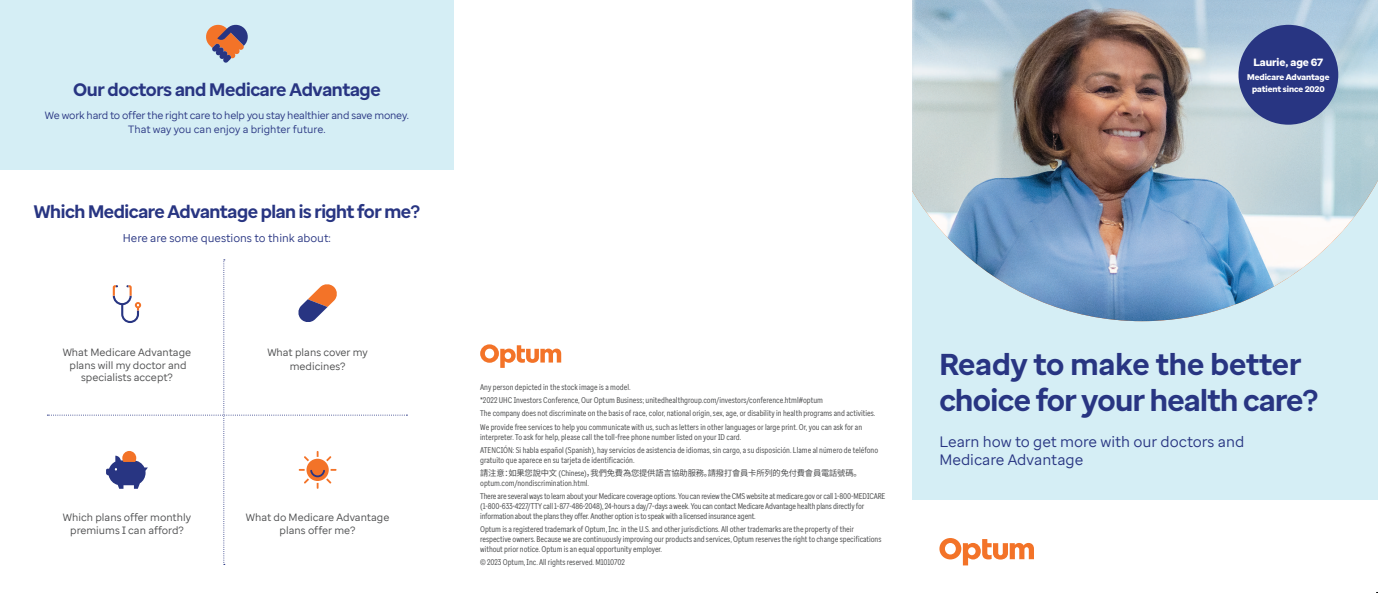
<style>
.page{position:relative;width:1378px;height:595px;background:#fff}
.page>*{position:absolute;margin:0;border:0;box-sizing:border-box;transform-origin:0 0}
.t1{font:700 30px/36px "Optum Sans";letter-spacing:-.02em;color:#283582}
.t2{font:700 18px "Optum Sans";letter-spacing:-.025em;color:#283582}
.t3{font:15px/18px "Optum Sans";color:#283582}
.t4{font:11.25px "Optum Sans";color:#283582}
.t5{font:10.5px/12.6px "Optum Sans";color:#4b4c4d;text-align:center}
.t6{font:10.5px/13.5px "Optum Sans";letter-spacing:-.02em;color:#283582;text-align:center}
.t7{font:800 10.5px "Optum Sans";letter-spacing:-.01em;color:#fff}
.t8{font:8.25px/13.3px "Optum Sans Cond";letter-spacing:-.005em;color:#4b4c4d}
.t9{font:8.25px "Noto Sans SC";letter-spacing:-.02em;color:#4b4c4d}
.t10{font:800 8.25px "Optum Sans";letter-spacing:-.01em;color:#fff}
.s1{font-family:"Optum Sans Cond"}
</style>
<div class="page">
<div style="left:0;top:0;width:453px;height:170px;background:#d5eef5"></div>
<svg style="left:480px;top:344px;width:81px;height:23px"></svg>
<div style="left:912px;top:0;width:465px;height:499px;background:#d5eef5"></div>
<img style="left:912px;top:0;width:465px;height:321px">
<div style="left:1238px;top:25px;width:100px;height:100px;background:#283582;border-radius:50%"></div>
<svg style="left:47px;top:259px;width:360px;height:305px"></svg>
<svg style="left:206px;top:24px;width:42px;height:39px"></svg>
<svg style="left:939px;top:538px;width:94px;height:27px"></svg>
<p class="t7" style="left:1253px;top:55px;width:71px">Laurie, age 67</p>
<p class="t10" style="left:1247px;top:72px;width:84px">Medicare Advantage</p>
<h2 class="t2" style="left:73px;top:77px;width:309px">Our doctors and Medicare Advantage</h2>
<p class="t10" style="left:1251px;top:83px;width:74px">patient since 2020</p>
<p class="t6" style="left:45px;top:109px;width:365px">We work hard to offer the right care to help you stay healthier and save money.<br>That way you can enjoy a brighter future.</p>
<h2 class="t2" style="left:34px;top:200px;width:387px">Which Medicare Advantage plan is right for me?</h2>
<h3 class="t4" style="left:123px;top:230px;width:209px">Here are some questions to think about:</h3>
<p class="t5" style="left:63px;top:346px;width:130px">What Medicare Advantage plans will my doctor and specialists accept?</p>
<p class="t5" style="left:63px;top:511px;width:130px">Which plans offer monthly premiums I can afford?</p>
<p class="t5" style="left:267px;top:345px;width:102px;line-height:13.5px">What plans cover my medicines?</p>
<p class="t5" style="left:246px;top:511px;width:145px">What do Medicare Advantage plans offer me?</p>
<p class="t8" style="left:480px;top:380px;width:397px">Any person depicted in the stock image is a model.<br>*2022 UHC Investors Conference, Our Optum Business; unitedhealthgroup.com/investors/conference.html#optum<br>The company does not discriminate on the basis of race, color, national origin, sex, age, or disability in health programs and activities.<br>We provide free services to help you communicate with us, such as letters in other languages or large print. Or, you can ask for an</p>
<p class="t8" style="left:480px;top:429px;width:399px">interpreter. To ask for help, please call the toll-free phone number listed on your ID card.<br>ATENCIÓN: Si habla español (Spanish), hay servicios de asistencia de idiomas, sin cargo, a su disposición. Llame al número de teléfono</p>
<p class="t8" style="left:480px;top:453px;width:156px">gratuito que aparece en su tarjeta de identificación.</p>
<p class="t9" style="left:480px;top:468px;width:383px">請注意：如果您說中文 <span class="s1">(Chinese)</span>，我們免費為您提供語言協助服務。請撥打會員卡所列的免付費會員電話號碼。</p>
<p class="t8" style="left:480px;top:476px;width:407px">optum.com/nondiscrimination.html.<br>There are several ways to learn about your Medicare coverage options. You can review the CMS website at medicare.gov or call 1-800-MEDICARE</p>
<p class="t8" style="left:480px;top:501px;width:385px;line-height:9.9px">(1-800-633-4227/TTY call 1-877-486-2048), 24-hours a day/7-days a week. You can contact Medicare Advantage health plans directly for information about the plans they offer. Another option is to speak with a licensed insurance agent.</p>
<p class="t8" style="left:480px;top:524px;width:403px;line-height:9.9px">Optum is a registered trademark of Optum, Inc. in the U.S. and other jurisdictions. All other trademarks are the property of their respective owners. Because we are continuously improving our products and services, Optum reserves the right to change specifications without prior notice. Optum is an equal opportunity employer.</p>
<p class="t8" style="left:480px;top:555px;width:146px">© 2023 Optum, Inc. All rights reserved. M1010702</p>
<h1 class="t1" style="left:939px;top:346px;width:380px">Ready to make the better choice for your health care?</h1>
<h3 class="t3" style="left:939px;top:432px;width:306px">Learn how to get more with our doctors and<br>Medicare Advantage</h3>
</div>
